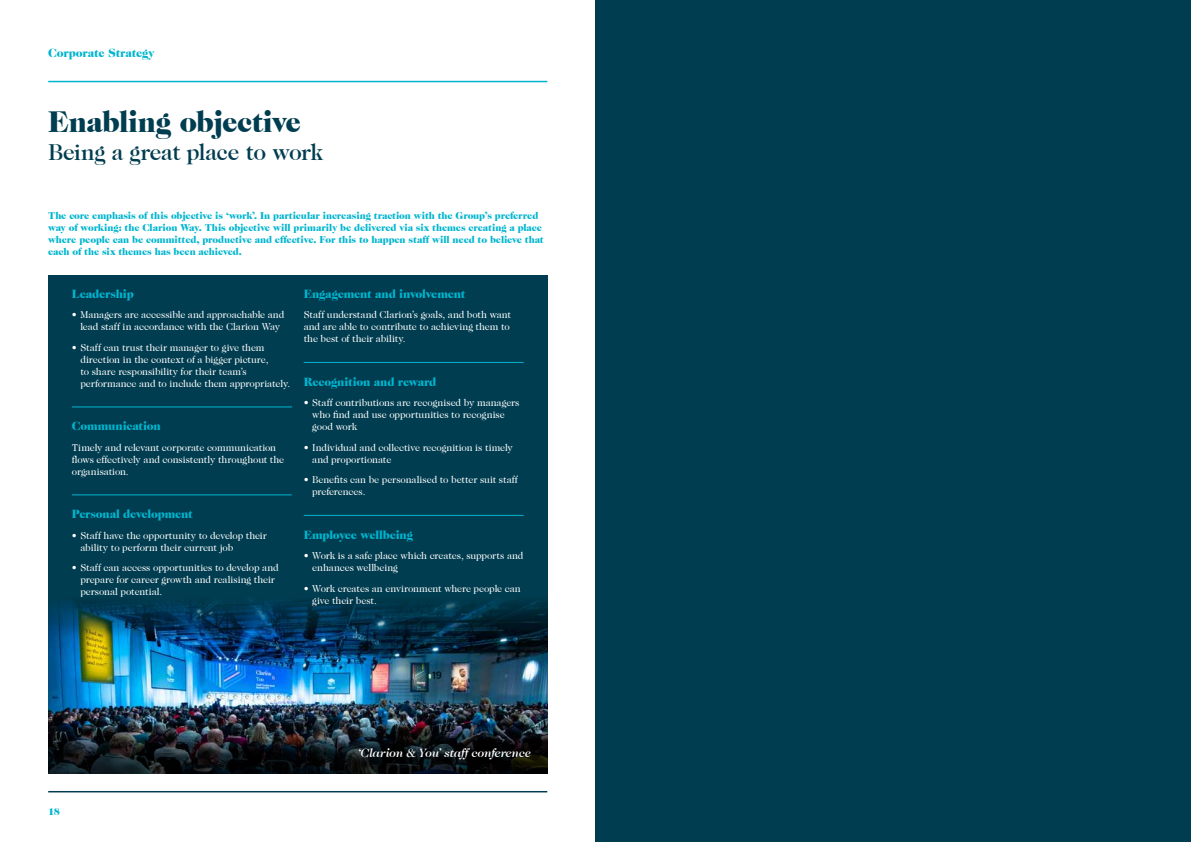
<style>
.page{position:relative;width:1191px;height:842px;background:#fff}
.page>*{position:absolute;margin:0;border:0;box-sizing:border-box;transform-origin:0 0}
.t1{font:900 30px "Caslon 224 Std";letter-spacing:-.02em;color:#003d50}
.t2{font:500 23px "Caslon 224 Std";letter-spacing:-.01em;color:#003d50}
.t3{font:900 12px "Caslon 224 Std";letter-spacing:-.015em;color:#00b5cf}
.t4{font:italic 500 12px "Caslon 224 Std";letter-spacing:-.005em;color:#fff}
.t5{font:10px/12px "Caslon 224 Std";letter-spacing:-.01em;color:#fff}
.t6{font:900 10px/12px "Caslon 224 Std";letter-spacing:-.01em;color:#00b5cf}
</style>
<div class="page">
<hr style="left:48px;top:791px;width:499px;height:1px;background:#003d50">
<hr style="left:48px;top:81px;width:499px;height:1px;background:#00b5cf">
<img style="left:48px;top:657px;width:499px;height:64px">
<div style="left:48px;top:275px;width:499px;height:312px;background:#003d50"></div>
<img style="left:48px;top:721px;width:499px;height:53px">
<div style="left:353px;top:742px;width:183px;height:23px;background:#000;opacity:.75"></div>
<img style="left:48px;top:587px;width:499px;height:70px">
<hr style="left:72px;top:406px;width:220px;height:1px;background:#00b5cf">
<hr style="left:72px;top:494px;width:220px;height:1px;background:#00b5cf">
<hr style="left:304px;top:362px;width:219px;height:1px;background:#00b5cf">
<hr style="left:304px;top:515px;width:219px;height:1px;background:#00b5cf">
<div style="left:595px;top:0;width:596px;height:842px;background:#003d50"></div>
<p class="t3" style="left:48px;top:46px;width:108px">Corporate Strategy</p>
<h1 class="t1" style="left:48px;top:105px;width:254px">Enabling objective</h1>
<h2 class="t2" style="left:48px;top:139px;width:276px">Being a great place to work</h2>
<p class="t6" style="left:48px;top:209px;width:497px">The core emphasis of this objective is ‘work’. In particular increasing traction with the Group’s preferred way of working: the Clarion Way. This objective will primarily be delivered via six themes creating a place where people can be committed, productive and effective. For this to happen staff will need to believe that each of the six themes has been achieved.</p>
<p class="t3" style="left:72px;top:287px;width:63px">Leadership</p>
<p class="t5" style="left:72px;top:309px;width:214px;text-align:center">• Managers are accessible and approachable and lead staff in accordance with the Clarion Way</p>
<p class="t5" style="left:80px;top:341px;width:211px;text-indent:-8px">• Staff can trust their manager to give them direction in the context of a bigger picture,<br>to share responsibility for their team’s performance and to include them appropriately.</p>
<p class="t3" style="left:72px;top:419px;width:91px">Communication</p>
<p class="t5" style="left:72px;top:441px;width:214px">Timely and relevant corporate communication flows effectively and consistently throughout the organisation.</p>
<p class="t3" style="left:72px;top:507px;width:122px">Personal development</p>
<p class="t5" style="left:80px;top:529px;width:188px;text-indent:-8px">• Staff have the opportunity to develop their ability to perform their current job</p>
<p class="t5" style="left:80px;top:562px;width:200px;text-indent:-8px">• Staff can access opportunities to develop and prepare for career growth and realising their personal potential.</p>
<p class="t3" style="left:304px;top:287px;width:163px">Engagement and involvement</p>
<p class="t5" style="left:304px;top:309px;width:209px;text-align:justify">Staff understand Clarion’s goals, and both want and are able to contribute to achieving them to the best of their ability.</p>
<p class="t3" style="left:304px;top:375px;width:134px">Recognition and reward</p>
<p class="t5" style="left:312px;top:397px;width:209px;text-indent:-8px">• Staff contributions are recognised by managers who find and use opportunities to recognise good work</p>
<p class="t5" style="left:312px;top:441px;width:202px;text-indent:-8px">• Individual and collective recognition is timely and proportionate</p>
<p class="t5" style="left:312px;top:474px;width:207px;text-indent:-8px">• Benefits can be personalised to better suit staff preferences.</p>
<p class="t3" style="left:304px;top:528px;width:111px">Employee wellbeing</p>
<p class="t5" style="left:312px;top:550px;width:213px;text-indent:-8px">• Work is a safe place which creates, supports and enhances wellbeing</p>
<p class="t5" style="left:312px;top:582px;width:210px;text-indent:-8px">• Work creates an environment where people can give their best.</p>
<p class="t6" style="left:48px;top:805px;width:13px">18</p>
<p class="t4" style="left:357px;top:746px;width:174px">‘Clarion &amp; You’ staff conference</p>
</div>
